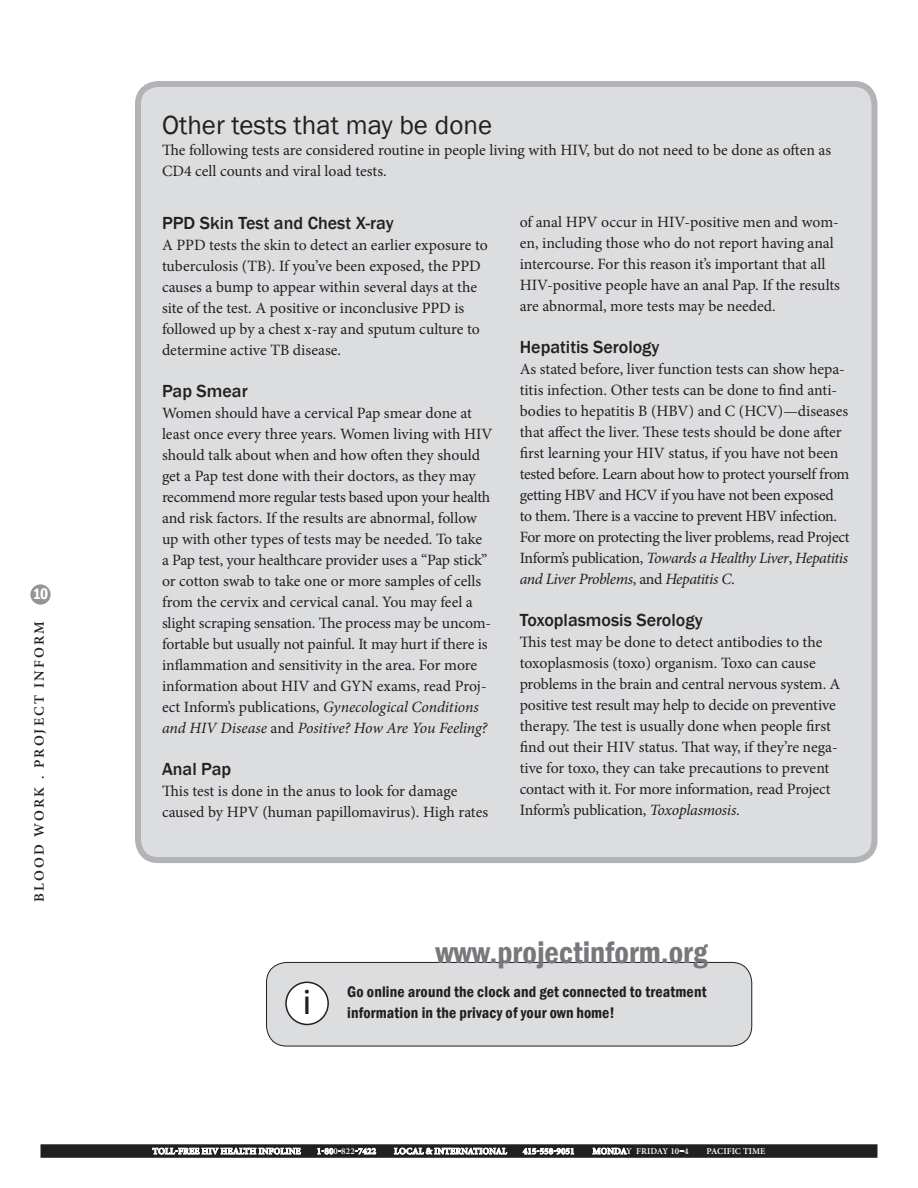
<style>
.page{position:relative;width:918px;height:1188px;background:#fff}
.page>*{position:absolute;margin:0;border:0;box-sizing:border-box;transform-origin:0 0}
.t1{font:36px "Myriad Pro";color:#231f20}
.t2{font:600 condensed 31.5px "Franklin Gothic";color:#76787b}
.t3{font:27px "Franklin Gothic";color:#231f20}
.t4{font:500 18px "Franklin Gothic";color:#231f20}
.t5{font:15.75px/21px "Minion Pro";letter-spacing:-.005em;color:#231f20}
.t6{font:600 condensed 15.75px "Franklin Gothic";letter-spacing:.01em;color:#231f20}
.t7{font:600 condensed 15.75px "Franklin Gothic";color:#fff}
.t8{font:600 14.25px "Minion Pro";letter-spacing:.15em;color:#231f20}
.t9{font:600 9px "Minion Pro";letter-spacing:.01em;color:#fff}
.s1{font-style:italic}
</style>
<div class="page">
<div style="left:40px;top:1144px;width:838px;height:14px;background:#231f20"></div>
<div style="left:138px;top:84px;width:736px;height:776px;background:#dcdddf;border-radius:20px"></div>
<div style="left:135px;top:81px;width:743px;height:782px;border:6px solid #b2b3b7;border-radius:20px"></div>
<div style="left:30px;top:584px;width:21px;height:21px;background:#939598;border-radius:50%"></div>
<div style="left:267px;top:962px;width:485px;height:84px;background:#dcdddf;border-radius:20px"></div>
<div style="left:266px;top:962px;width:486px;height:84px;border:1px solid #231f20;border-radius:20px"></div>
<svg style="left:286px;top:982px;width:42px;height:42px"></svg>
<div style="left:285px;top:982px;width:44px;height:43px;border:2px solid #231f20;border-radius:50%"></div>
<div style="left:288px;top:985px;width:38px;height:37px;background:#fff;border-radius:50%"></div>
<svg style="left:152px;top:1147px;width:149px;height:8px"></svg>
<svg style="left:317px;top:1147px;width:24px;height:8px"></svg>
<svg style="left:355px;top:1147px;width:22px;height:8px"></svg>
<svg style="left:394px;top:1147px;width:114px;height:8px"></svg>
<svg style="left:522px;top:1147px;width:52px;height:8px"></svg>
<svg style="left:592px;top:1144px;width:35px;height:14px"></svg>
<p class="t7" style="left:33px;top:583px;width:17px">10</p>
<p class="t8" style="left:30px;top:902px;width:282px;rotate:-90deg">BLOOD WORK . PROJECT INFORM</p>
<p class="t3" style="left:162px;top:108px;width:332px">Other tests that may be done</p>
<p class="t5" style="left:162px;top:140px;width:671px">The following tests are considered routine in people living with HIV, but do not need to be done as often as<br>CD4 cell counts and viral load tests.</p>
<p class="t4" style="left:162px;top:211px;width:233px">PPD Skin Test and Chest X-ray</p>
<p class="t5" style="left:162px;top:234px;width:327px">A PPD tests the skin to detect an earlier exposure to tuberculosis (TB). If you’ve been exposed, the PPD causes a bump to appear within several days at the site of the test. A positive or inconclusive PPD is followed up by a chest x-ray and sputum culture to determine active TB disease.</p>
<p class="t4" style="left:162px;top:379px;width:87px">Pap Smear</p>
<p class="t5" style="left:162px;top:402px;width:332px">Women should have a cervical Pap smear done at least once every three years. Women living with HIV should talk about when and how often they should get a Pap test done with their doctors, as they may recommend more regular tests based upon your health and risk factors. If the results are abnormal, follow up with other types of tests may be needed. To take a Pap test, your healthcare provider uses a “Pap stick” or cotton swab to take one or more samples of cells from the cervix and cervical canal. You may feel a slight scraping sensation. The process may be uncom&shy;fortable but usually not painful. It may hurt if there is inflammation and sensitivity in the area. For more information about HIV and GYN exams, read Proj&shy;ect Inform’s publications, <span class="s1">Gynecological Conditions and HIV Disease</span> and <span class="s1">Positive? How Are You Feeling?</span></p>
<p class="t4" style="left:162px;top:757px;width:71px">Anal Pap</p>
<p class="t5" style="left:162px;top:780px;width:328px">This test is done in the anus to look for damage caused by HPV (human papillomavirus). High rates</p>
<p class="t5" style="left:520px;top:212px;width:322px">of anal HPV occur in HIV-positive men and wom&shy;en, including those who do not report having anal intercourse. For this reason it’s important that all HIV-positive people have an anal Pap. If the results are abnormal, more tests may be needed.</p>
<p class="t4" style="left:520px;top:336px;width:141px">Hepatitis Serology</p>
<p class="t5" style="left:520px;top:359px;width:332px">As stated before, liver function tests can show hepa&shy;titis infection. Other tests can be done to find anti&shy;bodies to hepatitis B (HBV) and C (HCV)—diseases that affect the liver. These tests should be done after first learning your HIV status, if you have not been tested before. Learn about how to protect yourself from getting HBV and HCV if you have not been exposed to them. There is a vaccine to prevent HBV infection.<br>For more on protecting the liver problems, read Project Inform’s publication, <span class="s1">Towards a Healthy Liver</span>, <span class="s1">Hepatitis and Liver Problems</span>, and <span class="s1">Hepatitis C</span>.</p>
<p class="t4" style="left:520px;top:609px;width:184px">Toxoplasmosis Serology</p>
<p class="t5" style="left:520px;top:632px;width:322px">This test may be done to detect antibodies to the toxoplasmosis (toxo) organism. Toxo can cause problems in the brain and central nervous system. A positive test result may help to decide on preventive therapy. The test is usually done when people first find out their HIV status. That way, if they’re nega&shy;tive for toxo, they can take precautions to prevent contact with it. For more information, read Project Inform’s publication, <span class="s1">Toxoplasmosis</span>.</p>
<p class="t1" style="left:303px;top:980px;width:10px">i</p>
<p class="t2" style="left:435px;top:932px;width:274px">www.projectinform.org</p>
<p class="t6" style="left:347px;top:981px;width:361px">Go online around the clock and get connected to treatment</p>
<p class="t6" style="left:347px;top:1002px;width:269px">information in the privacy of your own home!</p>
<p class="t9" style="left:317px;top:1145px;width:61px">1 800 822 7422</p>
<p class="t9" style="left:593px;top:1145px;width:98px">MONDAY FRIDAY 10 4</p>
<p class="t9" style="left:707px;top:1145px;width:60px">PACIFIC TIME</p>
</div>
